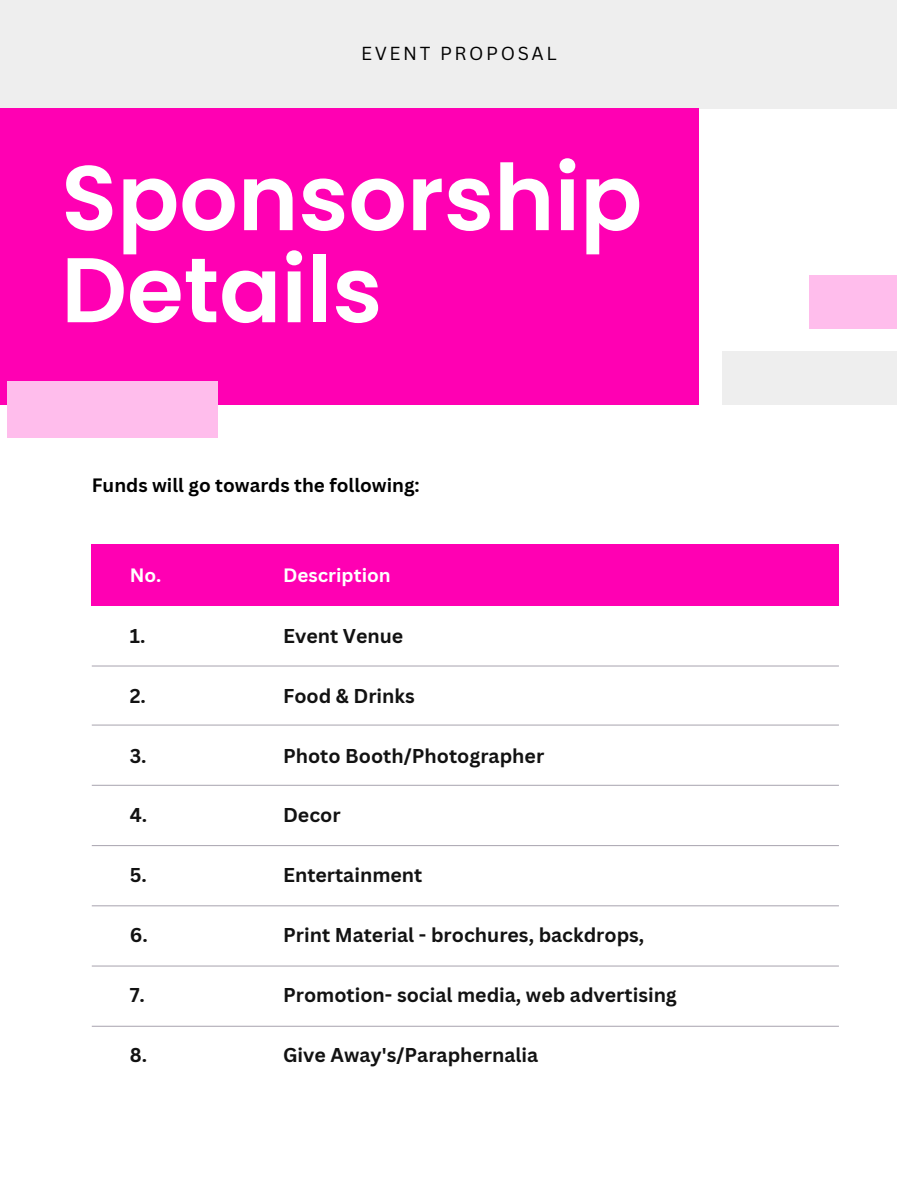
<style>
.page{position:relative;width:918px;height:1188px;background:#fff}
.page>*{position:absolute;margin:0;border:0;box-sizing:border-box;transform-origin:0 0}
.t1{font:600 91.65px/92.1px "Poppins";color:#fff}
.t2{font:700 19.5px "Canva Sans";color:#121212}
.t3{font:700 18.9px "Canva Sans";color:#fff}
.t4{font:700 18.75px "Canva Sans";color:#000}
.t5{font:18.3px "Canva Sans";letter-spacing:.14em;color:#000}
</style>
<div class="page">
<div style="left:92px;top:544px;width:747px;height:62px;background:#ff00b3"></div>
<hr style="left:92px;top:665px;width:747px;height:2px;background:#b1adb7">
<hr style="left:92px;top:725px;width:747px;height:1px;background:#b1adb7">
<hr style="left:92px;top:785px;width:747px;height:1px;background:#b1adb7">
<hr style="left:92px;top:845px;width:747px;height:1px;background:#b1adb7">
<hr style="left:92px;top:905px;width:747px;height:1px;background:#b1adb7">
<hr style="left:92px;top:965px;width:747px;height:2px;background:#b1adb7">
<hr style="left:92px;top:1026px;width:747px;height:1px;background:#b1adb7">
<div style="left:0;top:0;width:897px;height:108px;background:#eee"></div>
<div style="left:0;top:108px;width:699px;height:297px;background:#ff00b3"></div>
<div style="left:8px;top:382px;width:210px;height:56px;background:#ffbdec"></div>
<div style="left:722px;top:351px;width:175px;height:54px;background:#eee"></div>
<div style="left:810px;top:276px;width:87px;height:53px;background:#ffbdec"></div>
<p class="t5" style="left:361px;top:41px;width:197px">EVENT PROPOSAL</p>
<p class="t1" style="left:61px;top:152px;width:582px">Sponsorship<br>Details</p>
<p class="t4" style="left:92px;top:472px;width:329px">Funds will go towards the following:</p>
<h2 class="t3" style="left:130px;top:562px;width:33px">No.</h2>
<p class="t3" style="left:283px;top:562px;width:109px">Description</p>
<h1 class="t2" style="left:130px;top:622px;width:17px">1.</h1>
<p class="t2" style="left:283px;top:622px;width:122px">Event Venue</p>
<p class="t2" style="left:130px;top:682px;width:18px">2.</p>
<p class="t2" style="left:283px;top:682px;width:133px">Food &amp; Drinks</p>
<p class="t2" style="left:130px;top:742px;width:18px">3.</p>
<p class="t2" style="left:283px;top:742px;width:263px">Photo Booth/Photographer</p>
<p class="t2" style="left:130px;top:802px;width:19px">4.</p>
<p class="t2" style="left:283px;top:802px;width:59px">Decor</p>
<p class="t2" style="left:130px;top:861px;width:19px">5.</p>
<p class="t2" style="left:283px;top:861px;width:141px">Entertainment</p>
<p class="t2" style="left:130px;top:921px;width:20px">6.</p>
<p class="t2" style="left:283px;top:921px;width:363px">Print Material - brochures, backdrops,</p>
<p class="t2" style="left:130px;top:981px;width:17px">7.</p>
<p class="t2" style="left:283px;top:981px;width:395px">Promotion- social media, web advertising</p>
<p class="t2" style="left:130px;top:1041px;width:19px">8.</p>
<p class="t2" style="left:283px;top:1041px;width:257px">Give Away's/Paraphernalia</p>
</div>
